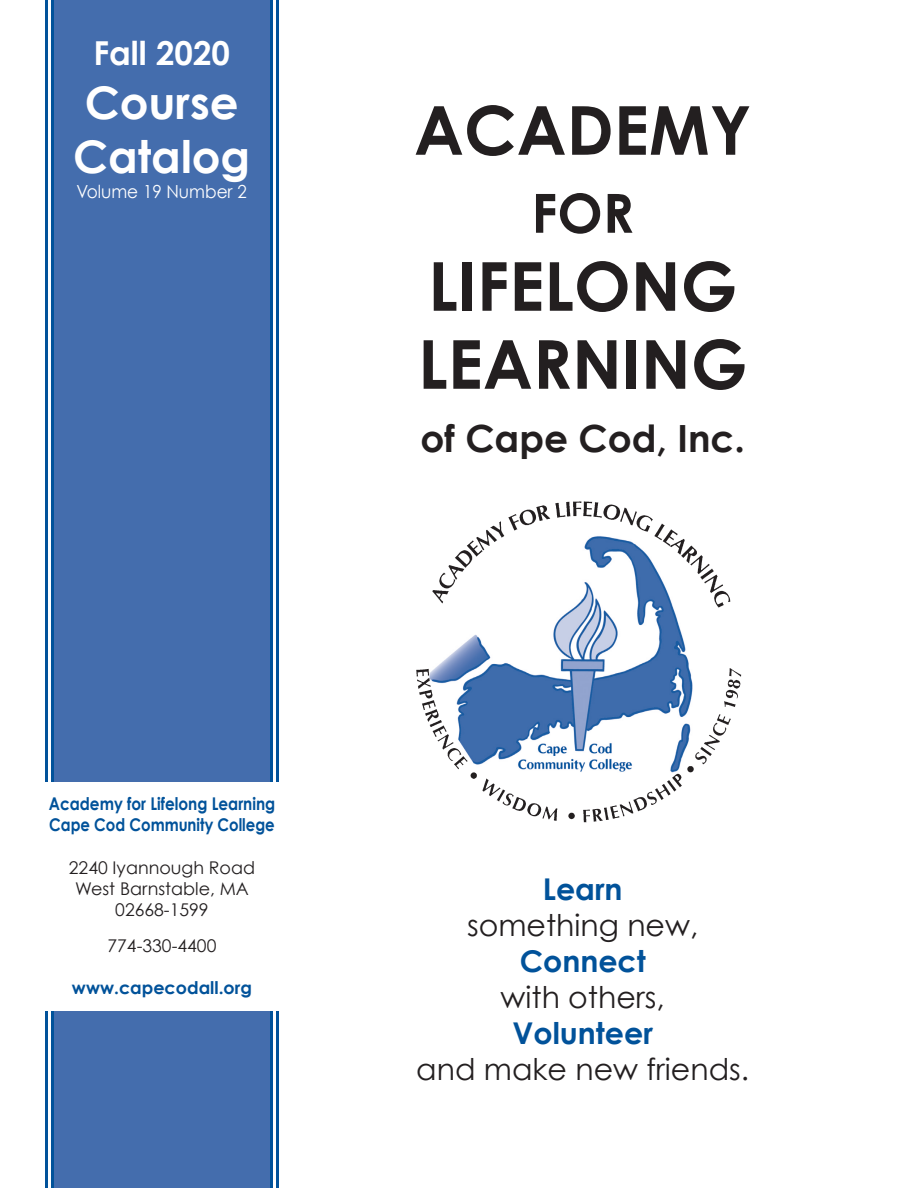
<style>
.page{position:relative;width:918px;height:1188px;background:#fff}
.page>*{position:absolute;margin:0;border:0;box-sizing:border-box;transform-origin:0 0}
.Normal_wrd_1{font:700 67.5px "Century Gothic";color:#231f20}
.Normal_wrd_1-2{font:700 54px "Century Gothic";color:#231f20}
.Normal_wrd_1-3{font:700 45px/54px "Century Gothic";color:#fff}
.Normal_wrd_1-4{font:700 37.5px "Century Gothic";color:#231f20}
.Normal_wrd_1-5{font:700 33px "Century Gothic";color:#fff}
.Normal_wrd_1-6{font:30px "Century Gothic";color:#231f20}
.Normal_wrd_1-7{font:700 30px "Century Gothic";color:#01529a}
.Normal_wrd_1-8{font:18px "Century Gothic";color:#fff;scale:.94 1}
.t1{font:17.55px "Century Gothic";color:#231f20}
.t2{font:700 17.55px "Century Gothic";color:#01529a;scale:.87 1}
.t3{font:700 17.55px "Century Gothic";color:#01529a;scale:.85 1}
.t4{font:700 17.55px "Century Gothic";color:#01529a}
</style>
<div class="page">
<svg style="left:45px;top:0;width:234px;height:1188px"></svg>
<div style="left:50px;top:0;width:224px;height:1188px;background:#446dad"></div>
<div style="left:40px;top:782px;width:244px;height:228px;background:#fff"></div>
<img style="left:416px;top:501px;width:326px;height:322px">
<p class="Normal_wrd_1-5" style="left:93px;top:32px;width:138px">Fall 2020</p>
<p class="Normal_wrd_1-3" style="left:73px;top:74px;width:179px">Course<br>Catalog</p>
<p class="Normal_wrd_1-8" style="left:77px;top:181px;width:183px">Volume 19 Number 2</p>
<p class="t2" style="left:49px;top:792px;width:262px">Academy for Lifelong Learning</p>
<p class="t3" style="left:49px;top:814px;width:267px">Cape Cod Community College</p>
<p class="t1" style="left:69px;top:857px;width:188px">2240 Iyannough Road</p>
<p class="t1" style="left:75px;top:878px;width:175px">West Barnstable, MA</p>
<p class="t1" style="left:115px;top:899px;width:95px">02668-1599</p>
<p class="t1" style="left:108px;top:935px;width:110px">774-330-4400</p>
<p class="t4" style="left:72px;top:977px;width:182px">www.capecodall.org</p>
<p class="Normal_wrd_1" style="left:414px;top:88px;width:339px">ACADEMY</p>
<p class="Normal_wrd_1-2" style="left:531px;top:179px;width:104px">FOR</p>
<p class="Normal_wrd_1" style="left:428px;top:244px;width:311px">LIFELONG</p>
<p class="Normal_wrd_1" style="left:418px;top:322px;width:331px">LEARNING</p>
<p class="Normal_wrd_1-4" style="left:420px;top:415px;width:326px">of Cape Cod, Inc.</p>
<p class="Normal_wrd_1-7" style="left:543px;top:870px;width:81px">Learn</p>
<p class="Normal_wrd_1-6" style="left:467px;top:907px;width:233px">something new,</p>
<p class="Normal_wrd_1-7" style="left:520px;top:942px;width:127px">Connect</p>
<p class="Normal_wrd_1-6" style="left:501px;top:979px;width:166px">with others,</p>
<p class="Normal_wrd_1-7" style="left:513px;top:1014px;width:142px">Volunteer</p>
<p class="Normal_wrd_1-6" style="left:416px;top:1051px;width:334px">and make new friends.</p>
</div>
